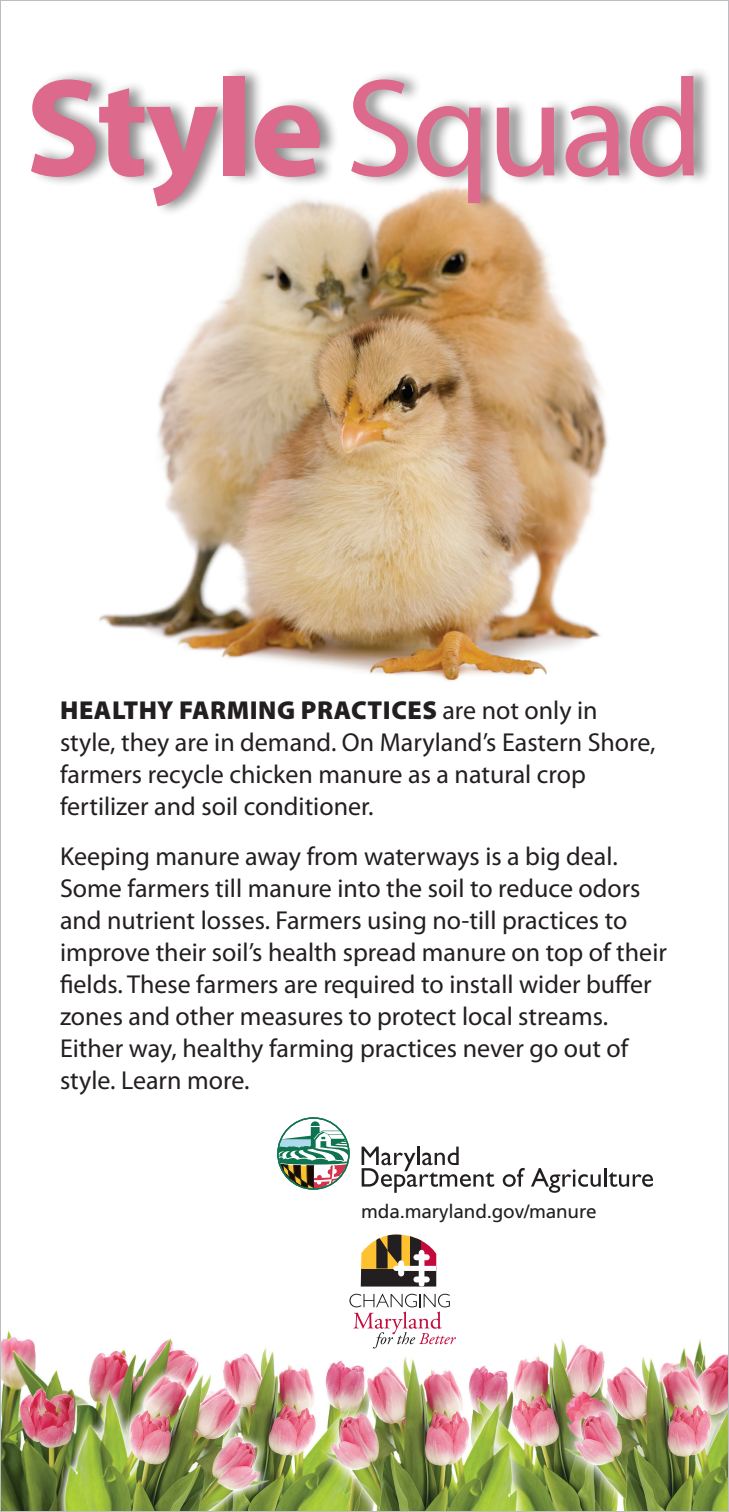
<style>
.page{position:relative;width:729px;height:1512px;background:#fff}
.page>*{position:absolute;margin:0;border:0;box-sizing:border-box;transform-origin:0 0}
.t1{font:700 140px "Myriad Pro";letter-spacing:-.025em;color:#dd698c}
.t2{font:26px/32px "Myriad Pro";color:#231f20}
.Table_text{font:19px "Frutiger";letter-spacing:-.01em;color:#231f20}
.s1{font-weight:400}
.s2{font-weight:900}
</style>
<div class="page">
<img style="left:99px;top:217px;width:509px;height:464px">
<div style="left:30px;top:66px;width:683px;height:151px;background:#231f20;opacity:.5"></div>
<img style="left:2px;top:1293px;width:725px;height:217px">
<svg style="left:362px;top:1147px;width:132px;height:46px"></svg>
<svg style="left:503px;top:1168px;width:22px;height:19px"></svg>
<svg style="left:531px;top:1168px;width:70px;height:25px"></svg>
<hr style="left:604px;top:1168px;width:3px;height:19px;background:#231f20">
<svg style="left:608px;top:1172px;width:45px;height:15px"></svg>
<svg style="left:277px;top:1117px;width:73px;height:73px"></svg>
<svg style="left:349px;top:1294px;width:107px;height:54px"></svg>
<div style="left:361px;top:1268px;width:75px;height:19px;background:#231f20"></div>
<svg style="left:361px;top:1240px;width:15px;height:29px"></svg>
<svg style="left:376px;top:1235px;width:60px;height:52px"></svg>
<p class="t1" style="left:25px;top:37px;width:680px">Style <span class="s1">Squad</span></p>
<p class="t2" style="left:60px;top:693px;width:597px"><span class="s2">HEALTHY FARMING PRACTICES</span> are not only in style, they are in demand. On Maryland’s Eastern Shore, farmers recycle chicken manure as a natural crop fertilizer and soil conditioner.</p>
<p class="t2" style="left:60px;top:839px;width:608px">Keeping manure away from waterways is a big deal.<br>Some farmers till manure into the soil to reduce odors and nutrient losses. Farmers using no-till practices to improve their soil’s health spread manure on top of their fields. These farmers are required to install wider buffer zones and other measures to protect local streams.<br>Either way, healthy farming practices never go out of style. Learn more.</p>
<p class="Table_text" style="left:361px;top:1200px;width:237px">mda.maryland.gov/manure</p>
</div>
